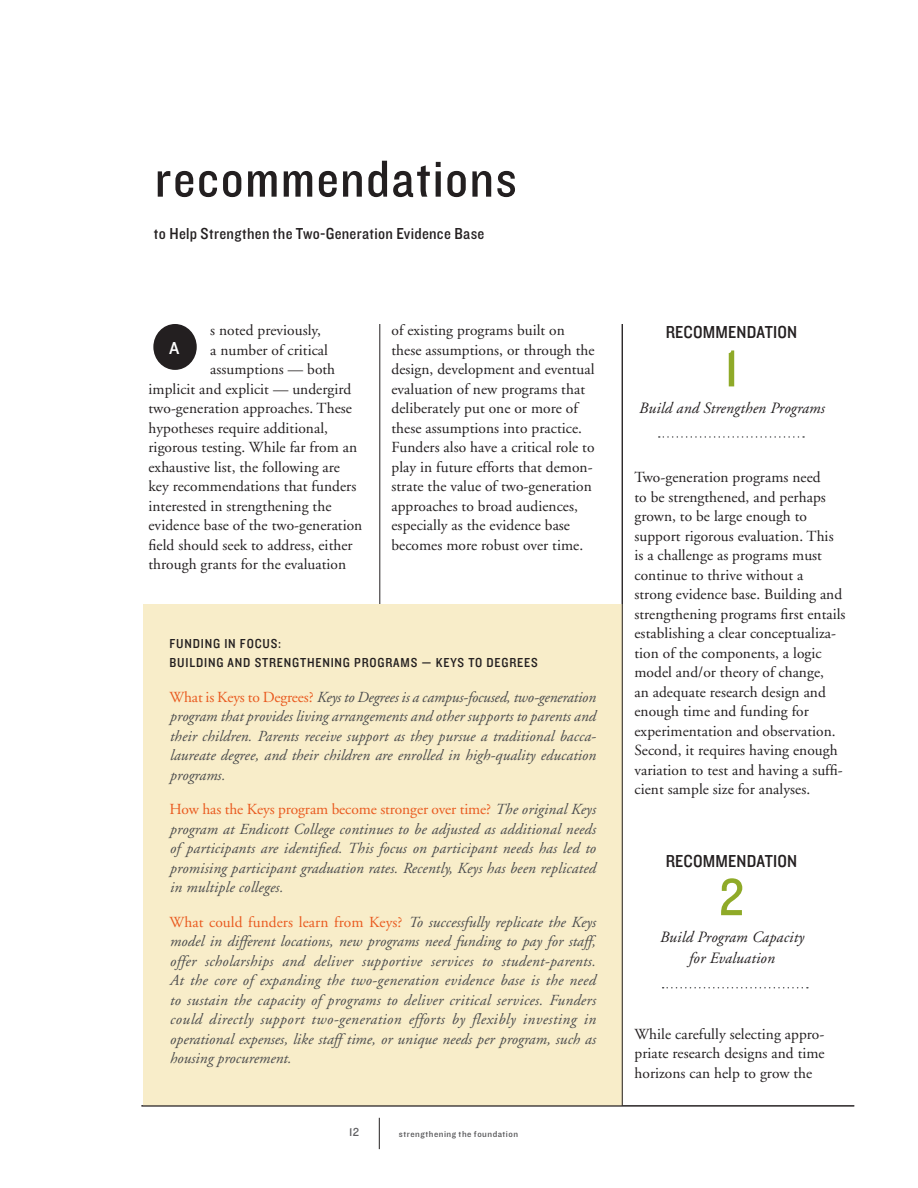
<style>
.page{position:relative;width:918px;height:1188px;background:#fff}
.page>*{position:absolute;margin:0;border:0;box-sizing:border-box;transform-origin:0 0}
.t1{font:54px "Knockout HTF30 Junior Welterwt";letter-spacing:.025em;color:#231f20}
.text_subheads{font:54px "Knockout HTF30 Junior Welterwt";color:#8faa28}
.text_subheads-2{font:18px "Knockout HTF30 Junior Welterwt";letter-spacing:.01em;color:#231f20}
.headlines_orange{font:18px "Knockout HTF31 Junior Middlewt";color:#fff}
.t2{font:16.5px "Knockout HTF30 Junior Welterwt";letter-spacing:.015em;color:#231f20}
.text_subheads-3{font:italic 15.75px/21px "Adobe Garamond";letter-spacing:.01em;color:#231f20;text-align:center}
.TEXT{font:15.3px/19.5px "Adobe Garamond";letter-spacing:.005em;color:#231f20}
.gray_callouts{font:italic 15.3px/19.5px "Adobe Garamond";letter-spacing:.005em;color:#4b4c4d;text-align:justify}
.text_subheads-4{font:13.5px/19.5px "Knockout HTF30 Junior Welterwt";letter-spacing:.06em;color:#231f20}
.t3{font:12px "Knockout HTF31 Junior Middlewt";color:#5f5f62}
.t4{font:9px "Knockout HTF31 Junior Middlewt";letter-spacing:.055em;color:#535355}
.s1{font-style:normal;color:#e95a1f}
</style>
<div class="page">
<hr style="left:379px;top:1118px;width:1px;height:31px;background:#231f20">
<hr style="left:380px;top:324px;width:1px;height:782px;background:#231f20">
<div style="left:153px;top:324px;width:44px;height:46px;background:#231f20;border-radius:50%"></div>
<svg style="left:659px;top:436px;width:145px;height:2px"></svg>
<svg style="left:663px;top:987px;width:145px;height:1px"></svg>
<div style="left:143px;top:604px;width:479px;height:502px;background:#f8edc9"></div>
<hr style="left:141px;top:1106px;width:713px;height:1px;background:#231f20">
<hr style="left:622px;top:324px;width:1px;height:782px;background:#231f20">
<p class="t1" style="left:155px;top:151px;width:364px">recommendations</p>
<p class="t2" style="left:154px;top:225px;width:332px">to Help Strengthen the Two-Generation Evidence Base</p>
<p class="TEXT" style="left:210px;top:321px;width:112px">s noted previously,</p>
<p class="TEXT" style="left:210px;top:341px;width:119px">a number of critical</p>
<p class="TEXT" style="left:210px;top:360px;width:126px">assumptions — both</p>
<p class="TEXT" style="left:148px;top:380px;width:204px">implicit and explicit — undergird</p>
<p class="TEXT" style="left:148px;top:399px;width:205px">two-generation approaches. These</p>
<p class="TEXT" style="left:148px;top:419px;width:181px">hypotheses require additional,</p>
<p class="TEXT" style="left:148px;top:438px;width:210px">rigorous testing. While far from an</p>
<p class="TEXT" style="left:148px;top:458px;width:193px">exhaustive list, the following are</p>
<p class="TEXT" style="left:148px;top:477px;width:209px">key recommendations that funders</p>
<p class="TEXT" style="left:148px;top:497px;width:184px">interested in strengthening the</p>
<p class="TEXT" style="left:148px;top:516px;width:215px">evidence base of the two-generation</p>
<p class="TEXT" style="left:148px;top:535px;width:206px">field should seek to address, either</p>
<p class="TEXT" style="left:148px;top:555px;width:199px">through grants for the evaluation</p>
<p class="headlines_orange" style="left:169px;top:338px;width:12px">A</p>
<p class="TEXT" style="left:391px;top:321px;width:205px">of existing programs built on these assumptions, or through the design, development and eventual evaluation of new programs that deliberately put one or more of these assumptions into practice.<br>Funders also have a critical role to play in future efforts that demon&shy;strate the value of two-generation approaches to broad audiences, especially as the evidence base becomes more robust over time.</p>
<p class="text_subheads-4" style="left:170px;top:634px;width:370px">FUNDING IN FOCUS:<br>BUILDING AND STRENGTHENING PROGRAMS — KEYS TO DEGREES</p>
<p class="gray_callouts" style="left:170px;top:688px;width:428px"><span class="s1">What is Keys to Degrees?</span> Keys to Degrees is a campus-focused, two-generation program that provides living arrangements and other supports to parents and their children. Parents receive support as they pursue a traditional bacca&shy;laureate degree, and their children are enrolled in high-quality education programs.</p>
<p class="gray_callouts" style="left:170px;top:800px;width:427px"><span class="s1">How has the Keys program become stronger over time?</span> The original Keys program at Endicott College continues to be adjusted as additional needs of participants are identified. This focus on participant needs has led to promising participant graduation rates. Recently, Keys has been replicated in multiple colleges.</p>
<p class="gray_callouts" style="left:170px;top:913px;width:427px"><span class="s1">What could funders learn from Keys?</span> To successfully replicate the Keys model in different locations, new programs need funding to pay for staff, offer scholarships and deliver supportive services to student-parents.<br>At the core of expanding the two-generation evidence base is the need to sustain the capacity of programs to deliver critical services. Funders could directly support two-generation efforts by flexibly investing in operational expenses, like staff time, or unique needs per program, such as housing procurement.</p>
<p class="t3" style="left:349px;top:1126px;width:12px">12</p>
<p class="t4" style="left:399px;top:1129px;width:121px">strengthening the foundation</p>
<p class="text_subheads-2" style="left:666px;top:323px;width:133px">RECOMMENDATION</p>
<p class="text_subheads" style="left:725px;top:340px;width:15px">1</p>
<p class="text_subheads-3" style="left:639px;top:398px;width:187px">Build and Strengthen Programs</p>
<p class="TEXT" style="left:634px;top:468px;width:213px">Two-generation programs need<br>to be strengthened, and perhaps grown, to be large enough to support rigorous evaluation. This is a challenge as programs must continue to thrive without a<br>strong evidence base. Building and strengthening programs first entails establishing a clear conceptualiza&shy;tion of the components, a logic model and/or theory of change,<br>an adequate research design and enough time and funding for experimentation and observation.<br>Second, it requires having enough variation to test and having a suffi&shy;cient sample size for analyses.</p>
<p class="text_subheads-2" style="left:666px;top:852px;width:133px">RECOMMENDATION</p>
<p class="text_subheads" style="left:719px;top:869px;width:26px">2</p>
<p class="text_subheads-3" style="left:659px;top:927px;width:146px">Build Program Capacity for Evaluation</p>
<p class="TEXT" style="left:634px;top:1025px;width:192px;text-align:justify">While carefully selecting appro&shy;priate research designs and time horizons can help to grow the</p>
</div>
